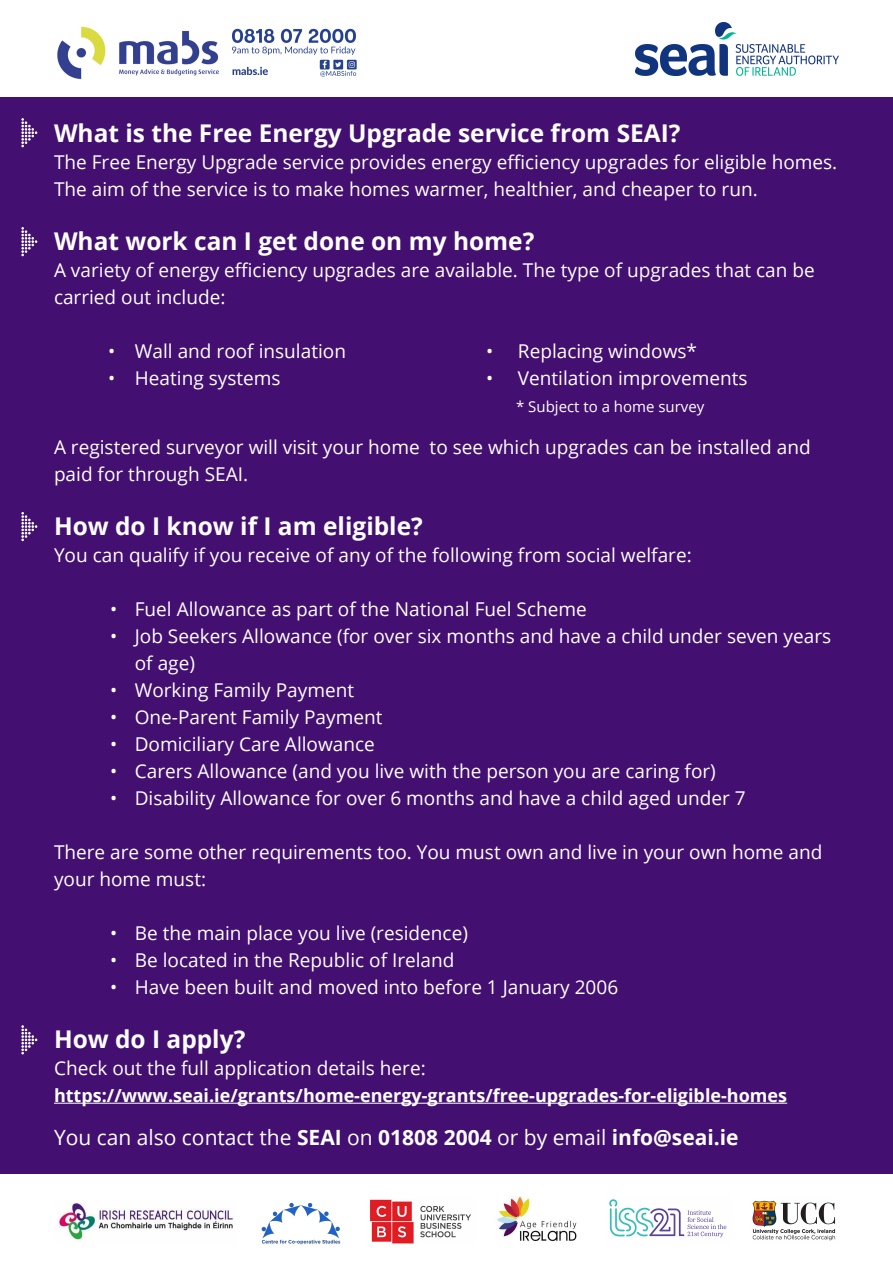
<style>
.page{position:relative;width:893px;height:1263px;background:#fff}
.page>*{position:absolute;margin:0;border:0;box-sizing:border-box;transform-origin:0 0}
.t1{font:700 24.45px "Open Sans";color:#fff}
.t2{font:21px "Open Sans";color:#fff}
.t3{font:19.05px/27px "Open Sans";color:#fff}
.t4{font:700 18px "Open Sans";color:#fff}
.t5{font:15px "Open Sans";color:#fff}
.s1{font-weight:700}
</style>
<div class="page">
<div style="left:0;top:0;width:893px;height:1174px;background:#430f71"></div>
<hr style="left:54px;top:1103px;width:733px;height:1px;background:#fff">
<svg style="left:21px;top:1025px;width:16px;height:29px"></svg>
<svg style="left:21px;top:512px;width:16px;height:29px"></svg>
<svg style="left:21px;top:227px;width:16px;height:29px"></svg>
<svg style="left:21px;top:118px;width:16px;height:29px"></svg>
<img style="left:752px;top:1200px;width:84px;height:41px">
<img style="left:496px;top:1196px;width:81px;height:45px">
<img style="left:609px;top:1199px;width:118px;height:39px">
<img style="left:370px;top:1199px;width:101px;height:45px">
<img style="left:261px;top:1203px;width:80px;height:42px">
<img style="left:58px;top:1203px;width:175px;height:37px">
<div style="left:0;top:0;width:893px;height:96px;background:#fff"></div>
<img style="left:635px;top:23px;width:203px;height:52px">
<img style="left:57px;top:26px;width:300px;height:54px">
<p class="t1" style="left:54px;top:116px;width:628px">What is the Free Energy Upgrade service from SEAI?</p>
<p class="t3" style="left:54px;top:148px;width:785px">The Free Energy Upgrade service provides energy efficiency upgrades for eligible homes.<br>The aim of the service is to make homes warmer, healthier, and cheaper to run.</p>
<p class="t1" style="left:54px;top:224px;width:482px">What work can I get done on my home?</p>
<p class="t3" style="left:54px;top:256px;width:762px">A variety of energy efficiency upgrades are available. The type of upgrades that can be carried out include:</p>
<p class="t3" style="left:108px;top:337px;width:240px">• Wall and roof insulation</p>
<p class="t3" style="left:486px;top:337px;width:213px">• Replacing windows*</p>
<p class="t3" style="left:108px;top:364px;width:174px">• Heating systems</p>
<p class="t3" style="left:486px;top:364px;width:263px">• Ventilation improvements</p>
<p class="t5" style="left:516px;top:396px;width:190px">* Subject to a home survey</p>
<p class="t3" style="left:54px;top:433px;width:758px">A registered surveyor will visit your home to see which upgrades can be installed and paid for through SEAI.</p>
<p class="t1" style="left:54px;top:509px;width:370px">How do I know if I am eligible?</p>
<p class="t3" style="left:54px;top:541px;width:639px">You can qualify if you receive of any of the following from social welfare:</p>
<p class="t3" style="left:110px;top:595px;width:478px">• Fuel Allowance as part of the National Fuel Scheme</p>
<p class="t3" style="left:135px;top:622px;width:698px;text-indent:-24px">• Job Seekers Allowance (for over six months and have a child under seven years of age)</p>
<p class="t3" style="left:110px;top:676px;width:245px">• Working Family Payment</p>
<p class="t3" style="left:110px;top:703px;width:274px">• One-Parent Family Payment</p>
<p class="t3" style="left:110px;top:730px;width:266px">• Domiciliary Care Allowance</p>
<p class="t3" style="left:110px;top:757px;width:607px">• Carers Allowance (and you live with the person you are caring for)</p>
<p class="t3" style="left:110px;top:784px;width:637px">• Disability Allowance for over 6 months and have a child aged under 7</p>
<p class="t3" style="left:54px;top:838px;width:770px">There are some other requirements too. You must own and live in your own home and your home must:</p>
<p class="t3" style="left:110px;top:919px;width:359px">• Be the main place you live (residence)</p>
<p class="t3" style="left:110px;top:946px;width:346px">• Be located in the Republic of Ireland</p>
<p class="t3" style="left:110px;top:973px;width:509px">• Have been built and moved into before 1 January 2006</p>
<p class="t1" style="left:54px;top:1022px;width:193px">How do I apply?</p>
<p class="t3" style="left:54px;top:1054px;width:373px">Check out the full application details here:</p>
<p class="t4" style="left:54px;top:1082px;width:735px">https://www.seai.ie/grants/home-energy-grants/free-upgrades-for-eligible-homes</p>
<p class="t2" style="left:54px;top:1123px;width:686px">You can also contact the <span class="s1">SEAI</span> on <span class="s1">01808 2004</span> or by email <span class="s1">info@seai.ie</span></p>
</div>
